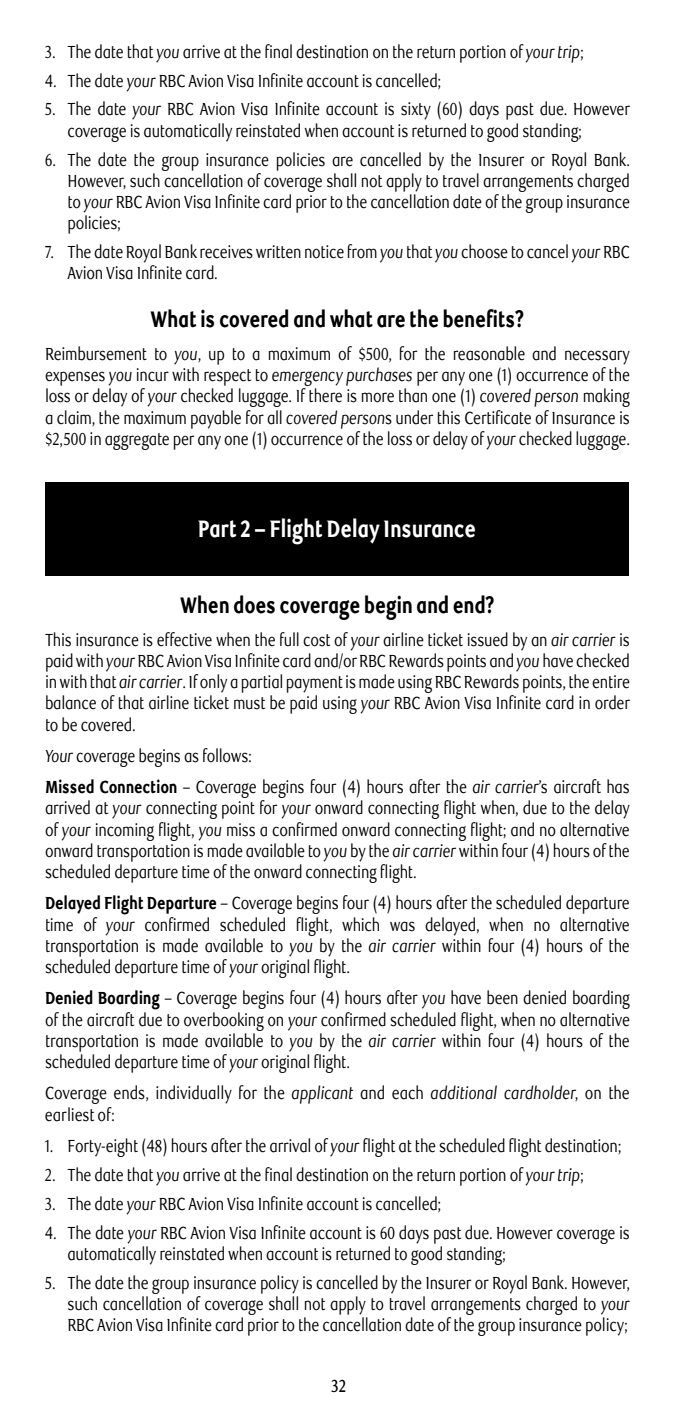
<style>
.page{position:relative;width:675px;height:1418px;background:#fff}
.page>*{position:absolute;margin:0;border:0;box-sizing:border-box;transform-origin:0 0}
.t1{font:800 23.75px "RBC Text";letter-spacing:-.02em;color:#fff;scale:.8 1}
.t2{font:800 22.5px "RBC Text";letter-spacing:-.02em;color:#000;scale:.8 1}
.t3{font:17.5px/21.2px "RBC Text";letter-spacing:-.02em;color:#000;scale:.8 1}
.t4{font:500 17.5px "RBC Text";color:#000;scale:.8 1}
.s1{font-style:italic}
.s2{font-weight:800}
</style>
<div class="page">
<div style="left:45px;top:482px;width:584px;height:93px;background:#000"></div>
<p class="t3" style="left:45px;top:41px;width:675px">3. The date that <span class="s1">you</span> arrive at the final destination on the return portion of <span class="s1">your trip</span>;</p>
<p class="t3" style="left:45px;top:70px;width:497px">4. The date <span class="s1">your</span> RBC Avion Visa Infinite account is cancelled;</p>
<p class="t3" style="left:67px;top:99px;width:705px;text-indent:-22px">5. The date <span class="s1">your</span> RBC Avion Visa Infinite account is sixty (60) days past due. However coverage is automatically reinstated when account is returned to good standing;</p>
<p class="t3" style="left:67px;top:149px;width:705px;text-indent:-22px">6. The date the group insurance policies are cancelled by the Insurer or Royal Bank.<br>However, such cancellation of coverage shall not apply to travel arrangements charged to <span class="s1">your</span> RBC Avion Visa Infinite card prior to the cancellation date of the group insurance policies;</p>
<p class="t3" style="left:67px;top:242px;width:705px;text-indent:-22px">7. The date Royal Bank receives written notice from <span class="s1">you</span> that <span class="s1">you</span> choose to cancel <span class="s1">your</span> RBC<br>Avion Visa Infinite card.</p>
<p class="t2" style="left:151px;top:306px;width:469px">What is covered and what are the benefits?</p>
<p class="t3" style="left:45px;top:343px;width:733px;text-align:justify">Reimbursement to <span class="s1">you</span>, up to a maximum of $500, for the reasonable and necessary expenses <span class="s1">you</span> incur with respect to <span class="s1">emergency purchases</span> per any one (1) occurrence of the loss or delay of <span class="s1">your</span> checked luggage. If there is more than one (1) <span class="s1">covered person</span> making a claim, the maximum payable for all <span class="s1">covered person</span>s under this Certificate of Insurance is $2,500 in aggregate per any one (1) occurrence of the loss or delay of <span class="s1">your</span> checked luggage.</p>
<h1 class="t1" style="left:198px;top:514px;width:350px">Part 2 – Flight Delay Insurance</h1>
<p class="t2" style="left:180px;top:591px;width:395px">When does coverage begin and end?</p>
<p class="t3" style="left:45px;top:629px;width:733px;text-align:justify">This insurance is effective when the full cost of <span class="s1">your</span> airline ticket issued by an <span class="s1">air carrier</span> is paid with <span class="s1">your</span> RBC Avion Visa Infinite card and/or RBC Rewards points and <span class="s1">you</span> have checked in with that <span class="s1">air carrier</span>. If only a partial payment is made using RBC Rewards points, the entire balance of that airline ticket must be paid using <span class="s1">your</span> RBC Avion Visa Infinite card in order to be covered.</p>
<p class="t3" style="left:45px;top:740px;width:733px;line-height:31.2px"><span class="s1">Your</span> coverage begins as follows:<br><span class="s2">Missed Connection</span> – Coverage begins four (4) hours after the <span class="s1">air carrier</span>’s aircraft has</p>
<p class="t3" style="left:45px;top:798px;width:733px;text-align:justify">arrived at <span class="s1">your</span> connecting point for <span class="s1">your</span> onward connecting flight when, due to the delay of <span class="s1">your</span> incoming flight, <span class="s1">you</span> miss a confirmed onward connecting flight; and no alternative onward transportation is made available to <span class="s1">you</span> by the <span class="s1">air carrier</span> within four (4) hours of the scheduled departure time of the onward connecting flight.</p>
<p class="t3" style="left:45px;top:893px;width:733px;text-align:justify"><span class="s2">Delayed Flight Departure</span> – Coverage begins four (4) hours after the scheduled departure time of <span class="s1">your</span> confirmed scheduled flight, which was delayed, when no alternative transportation is made available to <span class="s1">you</span> by the <span class="s1">air carrier</span> within four (4) hours of the scheduled departure time of <span class="s1">your</span> original flight.</p>
<p class="t3" style="left:45px;top:988px;width:733px;text-align:justify"><span class="s2">Denied Boarding</span> – Coverage begins four (4) hours after <span class="s1">you</span> have been denied boarding of the aircraft due to overbooking on <span class="s1">your</span> confirmed scheduled flight, when no alternative transportation is made available to <span class="s1">you</span> by the <span class="s1">air carrier</span> within four (4) hours of the scheduled departure time of <span class="s1">your</span> original flight.</p>
<p class="t3" style="left:45px;top:1083px;width:733px">Coverage ends, individually for the <span class="s1">applicant</span> and each <span class="s1">additional cardholder</span>, on the earliest of:</p>
<p class="t3" style="left:45px;top:1135px;width:722px">1. Forty-eight (48) hours after the arrival of <span class="s1">your</span> flight at the scheduled flight destination;</p>
<p class="t3" style="left:45px;top:1164px;width:675px">2. The date that <span class="s1">you</span> arrive at the final destination on the return portion of <span class="s1">your trip</span>;</p>
<p class="t3" style="left:45px;top:1193px;width:497px">3. The date <span class="s1">your</span> RBC Avion Visa Infinite account is cancelled;</p>
<p class="t3" style="left:67px;top:1222px;width:705px;text-indent:-22px">4. The date <span class="s1">your</span> RBC Avion Visa Infinite account is 60 days past due. However coverage is automatically reinstated when account is returned to good standing;</p>
<p class="t3" style="left:67px;top:1272px;width:705px;text-align:justify;text-indent:-22px">5. The date the group insurance policy is cancelled by the Insurer or Royal Bank. However, such cancellation of coverage shall not apply to travel arrangements charged to <span class="s1">your </span>RBC Avion Visa Infinite card prior to the cancellation date of the group insurance policy;</p>
<p class="t4" style="left:331px;top:1375px;width:20px">32</p>
</div>
